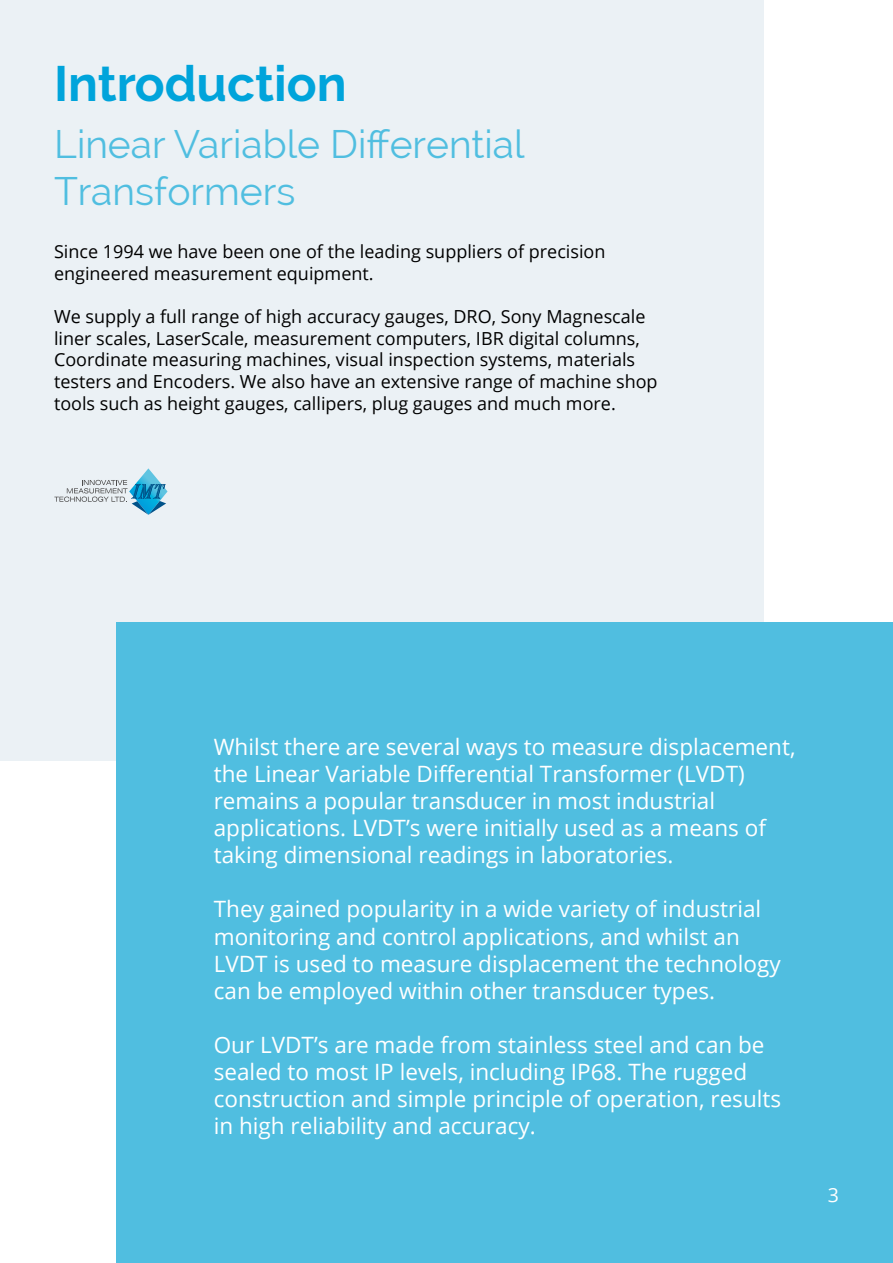
<style>
.page{position:relative;width:893px;height:1263px;background:#fff}
.page>*{position:absolute;margin:0;border:0;box-sizing:border-box;transform-origin:0 0}
.t1{font:700 49.5px "Raleway";color:#00a4db}
.t2{font:39px/46.8px "Raleway";color:#50bee0}
.t3{font:22.5px/27px "Open Sans";color:#fff}
.t4{font:19.5px "Open Sans";color:#fff}
.t5{font:18px/21.6px "Open Sans";color:#000}
</style>
<div class="page">
<div style="left:0;top:0;width:763px;height:760px;background:#ebf1f5"></div>
<div style="left:116px;top:623px;width:777px;height:640px;background:#50bee0"></div>
<svg style="left:54px;top:468px;width:114px;height:47px"></svg>
<h1 class="t1" style="left:54px;top:55px;width:294px">Introduction</h1>
<h2 class="t2" style="left:54px;top:121px;width:472px">Linear Variable Differential<br>Transformers</h2>
<p class="t5" style="left:54px;top:240px;width:553px">Since 1994 we have been one of the leading suppliers of precision engineered measurement equipment.</p>
<p class="t5" style="left:54px;top:305px;width:605px">We supply a full range of high accuracy gauges, DRO, Sony Magnescale liner scales, LaserScale, measurement computers, IBR digital columns, Coordinate measuring machines, visual inspection systems, materials testers and Encoders. We also have an extensive range of machine shop tools such as height gauges, callipers, plug gauges and much more.</p>
<p class="t3" style="left:214px;top:733px;width:583px">Whilst there are several ways to measure displacement, the Linear Variable Differential Transformer (LVDT) remains a popular transducer in most industrial applications. LVDT’s were initially used as a means of taking dimensional readings in laboratories.</p>
<p class="t3" style="left:214px;top:895px;width:568px">They gained popularity in a wide variety of industrial monitoring and control applications, and whilst an LVDT is used to measure displacement the technology can be employed within other transducer types.</p>
<p class="t3" style="left:214px;top:1030px;width:569px">Our LVDT’s are made from stainless steel and can be sealed to most IP levels, including IP68. The rugged construction and simple principle of operation, results in high reliability and accuracy.</p>
<p class="t4" style="left:828px;top:1182px;width:13px">3</p>
</div>
